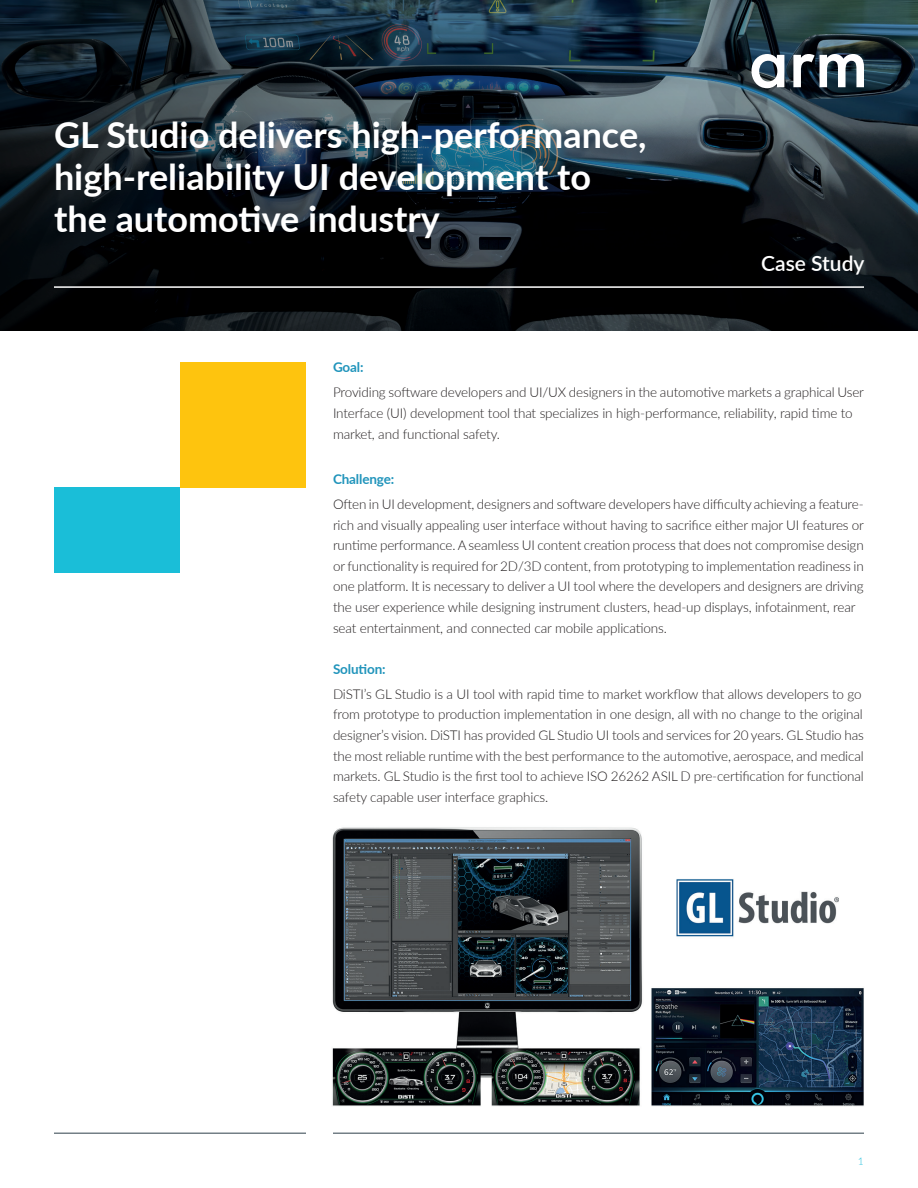
<style>
.page{position:relative;width:918px;height:1188px;background:#fff}
.page>*{position:absolute;margin:0;border:0;box-sizing:border-box;transform-origin:0 0}
.t1{font:700 36px/42px "Lato";color:#fff}
.t2{font:600 21px "Lato";color:#fff}
.t3{font:300 13.5px/20.7px "Lato";letter-spacing:-.01em;color:#231f20}
.t4{font:700 13.5px "Lato";letter-spacing:-.01em;color:#2094bb}
.t5{font:300 10.5px "Lato";color:#22bfdc}
</style>
<div class="page">
<hr style="left:333px;top:1132px;width:531px;height:2px;background:#737f86">
<hr style="left:54px;top:1132px;width:252px;height:2px;background:#737f86">
<svg style="left:0;top:0;width:918px;height:331px;background:#17232b"></svg>
<svg style="left:752px;top:54px;width:112px;height:34px"></svg>
<hr style="left:54px;top:286px;width:810px;height:2px;background:#fff">
<img style="left:332px;top:827px;width:532px;height:280px">
<div style="left:180px;top:362px;width:126px;height:126px;background:#fec40e"></div>
<div style="left:54px;top:488px;width:126px;height:85px;background:#1abed8"></div>
<h1 class="t1" style="left:54px;top:113px;width:594px">GL Studio delivers high-performance, high-reliability UI development to the automotive industry</h1>
<h2 class="t2" style="left:761px;top:248px;width:105px">Case Study</h2>
<p class="t4" style="left:333px;top:358px;width:32px">Goal:</p>
<p class="t3" style="left:333px;top:382px;width:533px">Providing software developers and UI/UX designers in the automotive markets a graphical User<br>Interface (UI) development tool that specializes in high-performance, reliability, rapid time to market, and functional safety.</p>
<p class="t4" style="left:333px;top:469px;width:63px">Challenge:</p>
<p class="t3" style="left:333px;top:493px;width:533px">Often in UI development, designers and software developers have difficulty achieving a feature&shy;rich and visually appealing user interface without having to sacrifice either major UI features or runtime performance. A seamless UI content creation process that does not compromise design or functionality is required for 2D/3D content, from prototyping to implementation readiness in one platform. It is necessary to deliver a UI tool where the developers and designers are driving the user experience while designing instrument clusters, head-up displays, infotainment, rear seat entertainment, and connected car mobile applications.</p>
<p class="t4" style="left:333px;top:659px;width:54px">Solution:</p>
<p class="t3" style="left:333px;top:683px;width:532px">DiSTI’s GL Studio is a UI tool with rapid time to market workflow that allows developers to go from prototype to production implementation in one design, all with no change to the original designer’s vision. DiSTI has provided GL Studio UI tools and services for 20 years. GL Studio has the most reliable runtime with the best performance to the automotive, aerospace, and medical markets. GL Studio is the first tool to achieve ISO 26262 ASIL D pre-certification for functional safety capable user interface graphics.</p>
<p class="t5" style="left:858px;top:1154px;width:8px">1</p>
</div>
